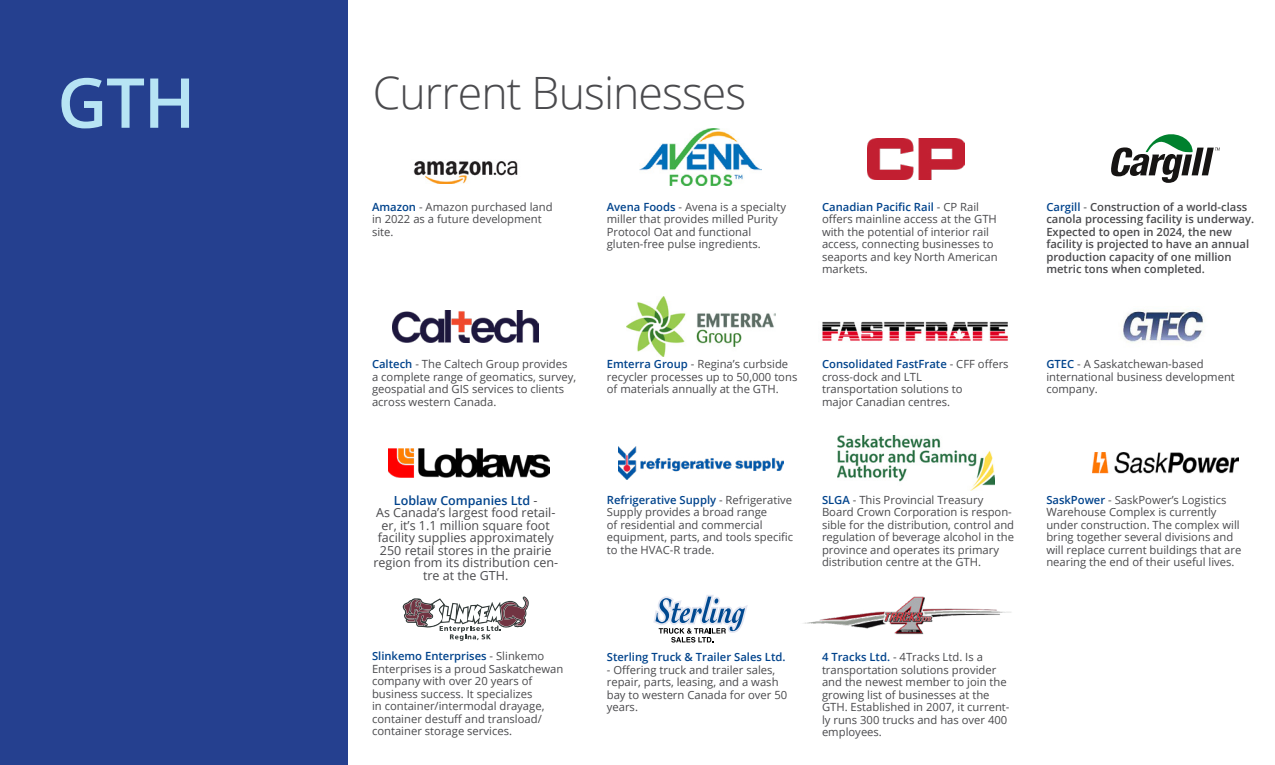
<style>
.page{position:relative;width:1275px;height:765px;background:#fff}
.page>*{position:absolute;margin:0;border:0;box-sizing:border-box;transform-origin:0 0}
.t1{font:600 69px "Open Sans";color:#b7e4f4}
.t2{font:300 44.62px "Open Sans";letter-spacing:-.02em;color:#4a4a4d}
.t3{font:12.5px/12.5px "Open Sans";color:#4a4a4d;text-align:center}
.t4{font:11.25px/12.5px "Open Sans";color:#4a4a4d}
.t5{font:600 11.25px/12.5px "Open Sans";color:#4a4a4d}
.t6{font:600 11.25px "Open Sans";color:#00438c}
.s1{font-weight:600;color:#00438c}
.s2{color:#00438c}
.s3{font-weight:400}
</style>
<div class="page">
<div style="left:0;top:0;width:347px;height:765px;background:#25408f"></div>
<hr style="left:1274px;top:0;width:1px;height:765px;background:#25408f">
<img style="left:626px;top:297px;width:149px;height:60px">
<img style="left:1123px;top:310px;width:80px;height:33px">
<img style="left:1092px;top:452px;width:146px;height:22px">
<img style="left:393px;top:311px;width:146px;height:31px">
<img style="left:837px;top:436px;width:157px;height:54px">
<img style="left:640px;top:128px;width:122px;height:57px">
<img style="left:867px;top:138px;width:97px;height:41px">
<img style="left:388px;top:448px;width:161px;height:30px">
<img style="left:822px;top:321px;width:186px;height:20px">
<svg style="left:653px;top:595px;width:95px;height:48px"></svg>
<img style="left:803px;top:596px;width:208px;height:39px">
<img style="left:618px;top:446px;width:165px;height:33px">
<svg style="left:1111px;top:134px;width:109px;height:49px"></svg>
<img style="left:413px;top:161px;width:105px;height:22px">
<svg style="left:402px;top:596px;width:127px;height:45px"></svg>
<h1 class="t1" style="left:57px;top:55px;width:140px">GTH</h1>
<h2 class="t2" style="left:373px;top:62px;width:375px">Current Businesses</h2>
<p class="t4" style="left:372px;top:200px;width:182px"><span class="s1">Amazon</span> - Amazon purchased land in 2022 as a future development site.</p>
<p class="t4" style="left:822px;top:200px;width:177px"><span class="s1">Canadian Pacific Rail</span> - CP Rail offers mainline access at the GTH with the potential of interior rail access, connecting businesses to seaports and key North American markets.</p>
<p class="t4" style="left:607px;top:200px;width:181px"><span class="s1">Avena Foods</span> - Avena is a specialty miller that provides milled Purity<br>Protocol Oat and functional gluten-free pulse ingredients.</p>
<p class="t5" style="left:1046px;top:200px;width:209px"><span class="s2">Cargill</span> <span class="s3">-</span> Construction of a world-class canola processing facility is underway.<br>Expected to open in 2024, the new facility is projected to have an annual production capacity of one million metric tons when completed.</p>
<p class="t4" style="left:372px;top:358px;width:206px"><span class="s1">Caltech</span> - The Caltech Group provides a complete range of geomatics, survey, geospatial and GIS services to clients across western Canada.</p>
<p class="t4" style="left:822px;top:358px;width:188px"><span class="s1">Consolidated FastFrate</span> - CFF offers cross-dock and LTL<br>transportation solutions to<br>major Canadian centres.</p>
<p class="t4" style="left:607px;top:358px;width:192px"><span class="s1">Emterra Group</span> - Regina’s curbside recycler processes up to 50,000 tons of materials annually at the GTH.</p>
<p class="t4" style="left:1046px;top:358px;width:190px"><span class="s1">GTEC</span> - A Saskatchewan-based international business development company.</p>
<p class="t3" style="left:373px;top:494px;width:186px"><span class="s1">Loblaw Companies Ltd</span> -<br>As Canada’s largest food retail&shy;er, it’s 1.1 million square foot facility supplies approximately<br>250 retail stores in the prairie region from its distribution cen&shy;tre at the GTH.</p>
<p class="t4" style="left:372px;top:649px;width:193px"><span class="s1">Slinkemo Enterprises</span> - Slinkemo Enterprises is a proud Saskatchewan company with over 20 years of business success. It specializes<br>in container/intermodal drayage, container destuff and transload/ container storage services.</p>
<p class="t4" style="left:607px;top:493px;width:188px"><span class="s1">Refrigerative Supply</span> - Refrigerative<br>Supply provides a broad range<br>of residential and commercial equipment, parts, and tools specific to the HVAC-R trade.</p>
<p class="t4" style="left:822px;top:493px;width:194px"><span class="s1">SLGA</span> - This Provincial Treasury Board Crown Corporation is respon&shy;sible for the distribution, control and regulation of beverage alcohol in the province and operates its primary distribution centre at the GTH.</p>
<p class="t4" style="left:1046px;top:493px;width:197px"><span class="s1">SaskPower</span> - SaskPower’s Logistics Warehouse Complex is currently under construction. The complex will bring together several divisions and will replace current buildings that are nearing the end of their useful lives.</p>
<p class="t6" style="left:607px;top:650px;width:180px">Sterling Truck &amp; Trailer Sales Ltd.</p>
<p class="t4" style="left:607px;top:663px;width:182px">- Offering truck and trailer sales, repair, parts, leasing, and a wash bay to western Canada for over 50 years.</p>
<p class="t4" style="left:822px;top:651px;width:189px"><span class="s1">4 Tracks Ltd.</span> - 4Tracks Ltd. Is a transportation solutions provider and the newest member to join the growing list of businesses at the<br>GTH. Established in 2007, it current&shy;ly runs 300 trucks and has over 400 employees.</p>
</div>
